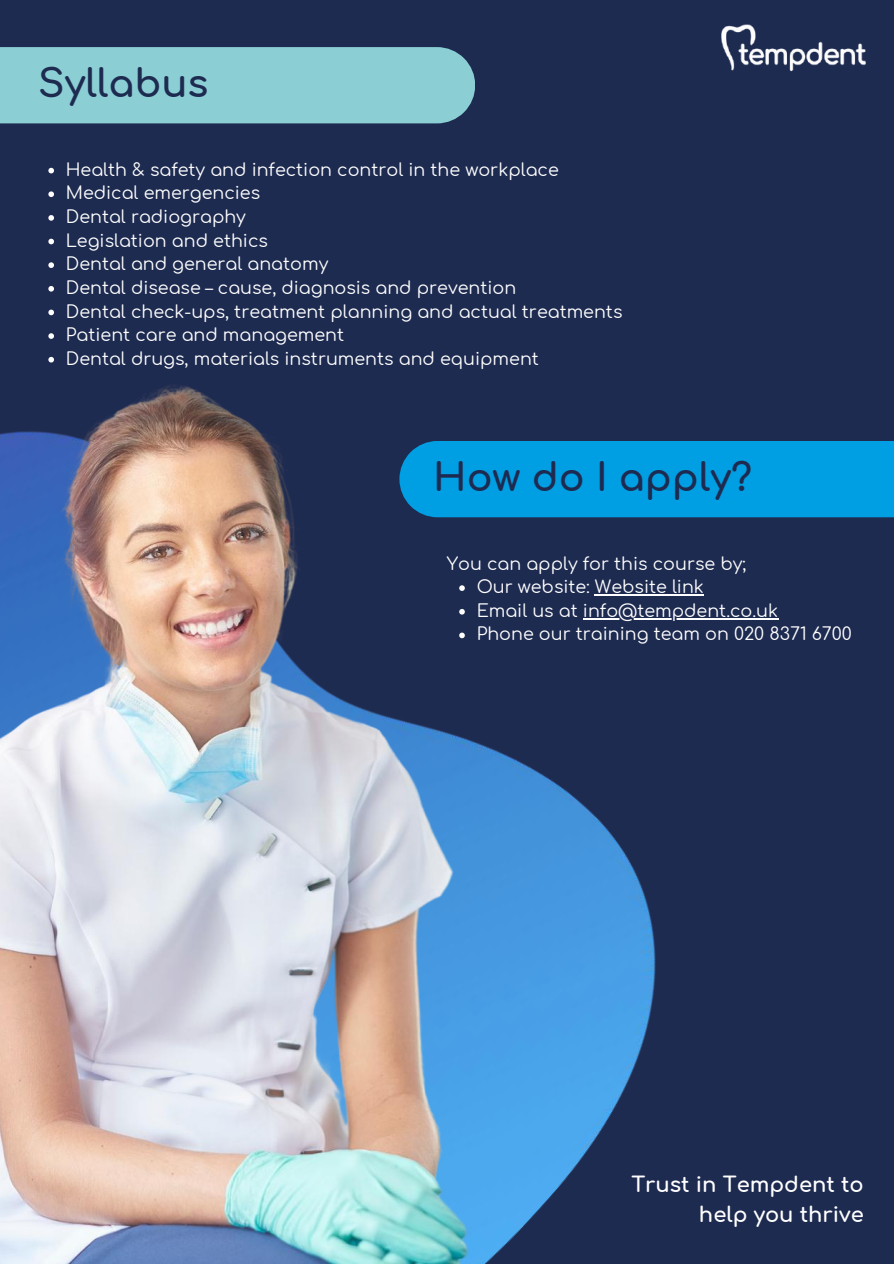
<style>
.page{position:relative;width:894px;height:1264px;background:#fff}
.page>*{position:absolute;margin:0;border:0;box-sizing:border-box;transform-origin:0 0}
.t1{font:700 38.4px "Comfortaa";color:#1e2b51}
.t2{font:700 21px/29.2px "Comfortaa";color:#fff;text-align:right}
.t3{font:17.55px/23.7px "Comfortaa";color:#fff}
</style>
<div class="page">
<div style="left:0;top:0;width:893px;height:1263px;background:#1e2b51"></div>
<div style="left:0;top:47px;width:475px;height:76px;background:#8bced3"></div>
<img style="left:721px;top:24px;width:145px;height:48px">
<img style="left:50px;top:315px;width:721px;height:865px">
<img style="left:0;top:339px;width:565px;height:924px">
<div style="left:399px;top:441px;width:494px;height:76px;background:#009fe3"></div>
<svg style="left:48px;top:168px;width:6px;height:5px"></svg>
<svg style="left:48px;top:191px;width:6px;height:6px"></svg>
<svg style="left:48px;top:215px;width:6px;height:6px"></svg>
<svg style="left:48px;top:239px;width:6px;height:5px"></svg>
<svg style="left:48px;top:262px;width:6px;height:6px"></svg>
<svg style="left:48px;top:286px;width:6px;height:5px"></svg>
<svg style="left:48px;top:309px;width:6px;height:6px"></svg>
<svg style="left:48px;top:333px;width:6px;height:6px"></svg>
<svg style="left:48px;top:357px;width:6px;height:5px"></svg>
<svg style="left:459px;top:585px;width:5px;height:6px"></svg>
<hr style="left:594px;top:594px;width:109px;height:1px;background:#fff">
<svg style="left:459px;top:609px;width:5px;height:5px"></svg>
<hr style="left:582px;top:618px;width:196px;height:1px;background:#fff">
<svg style="left:459px;top:632px;width:5px;height:6px"></svg>
<h1 class="t1" style="left:38px;top:63px;width:172px">Syllabus</h1>
<p class="t3" style="left:66px;top:158px;width:558px">Health &amp; safety and infection control in the workplace Medical emergencies<br>Dental radiography<br>Legislation and ethics<br>Dental and general anatomy<br>Dental disease – cause, diagnosis and prevention<br>Dental check-ups, treatment planning and actual treatments Patient care and management<br>Dental drugs, materials instruments and equipment</p>
<h1 class="t1" style="left:433px;top:457px;width:320px">How do I apply?</h1>
<p class="t3" style="left:476px;top:552px;width:376px;text-indent:-30px">You can apply for this course by;<br>Our website: Website link<br>Email us at info@tempdent.co.uk<br>Phone our training team on 020 8371 6700</p>
<p class="t2" style="left:631px;top:1170px;width:234px">Trust in Tempdent to help you thrive</p>
</div>
